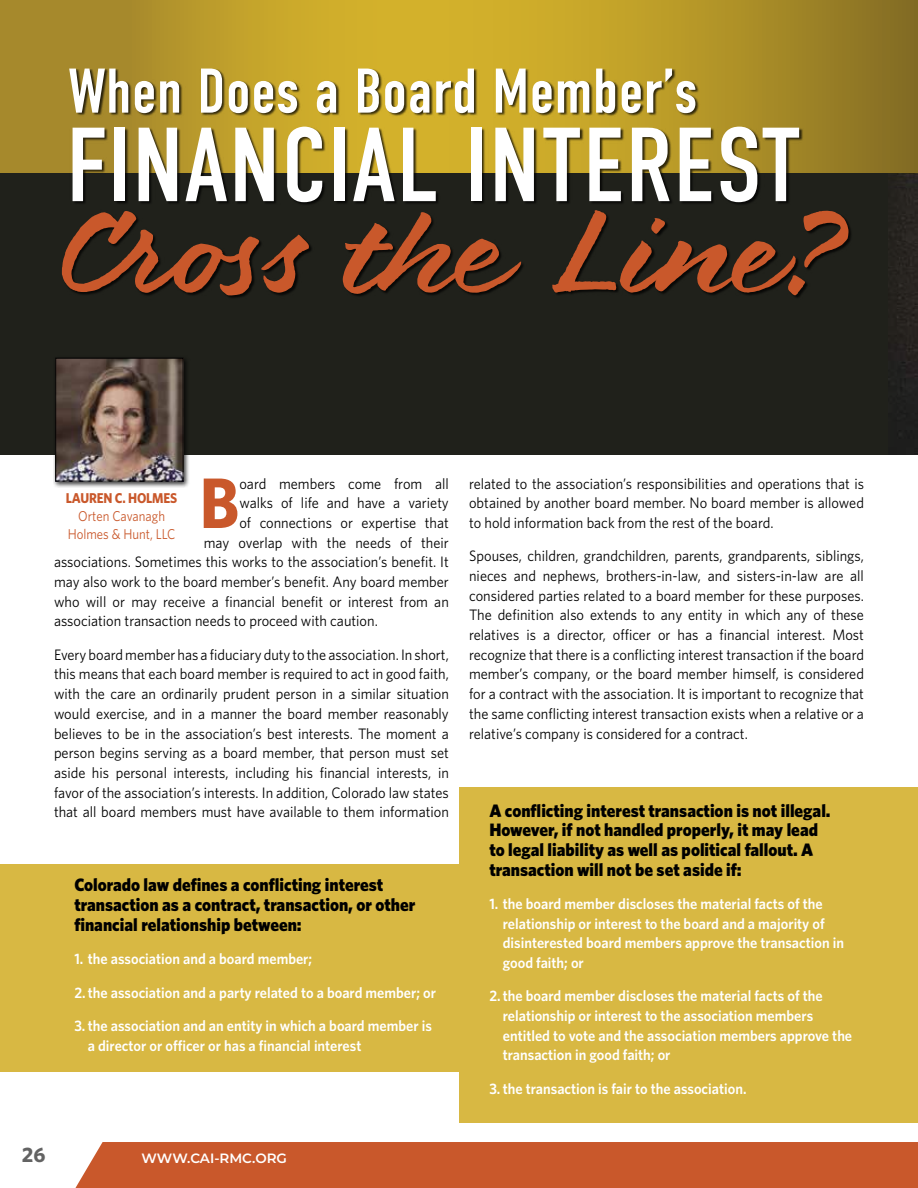
<style>
.page{position:relative;width:918px;height:1188px;background:#fff}
.page>*{position:absolute;margin:0;border:0;box-sizing:border-box;transform-origin:0 0}
.t1{font:124.5px "Brushland";color:#c9582b}
.t2{font:105px "DIN Condensed";letter-spacing:.01em;color:#fff}
.t3{font:700 71.7px "Whitney";color:#c9582b;scale:.95 1}
.t4{font:63px "DIN Condensed";color:#fff}
.t5{font:700 21px "Whitney";color:#636363}
.t6{font:900 18px/19.6px "Whitney";color:#000;scale:.95 1}
.t7{font:15.15px/19.6px "Whitney";color:#000;text-align:justify;scale:.95 1}
.t8{font:600 15.15px/19.6px "Whitney";color:#fff;scale:.95 1}
.t9{font:14.25px/18px "Whitney";color:#c9582b;text-align:center;scale:.9 1}
.t10{font:700 14.25px "Whitney";letter-spacing:-.015em;color:#c9582b;scale:.9 1}
.t11{font:600 13.5px "Montserrat";color:#fff}
</style>
<div class="page">
<div style="left:75px;top:1142px;width:843px;height:46px;background:#c9582b"></div>
<div style="left:0;top:865px;width:459px;height:207px;background:#d8b843"></div>
<div style="left:459px;top:787px;width:459px;height:336px;background:#d8b843"></div>
<div style="left:0;top:0;width:918px;height:454px;background:#20211b"></div>
<img style="left:888px;top:173px;width:30px;height:262px">
<div style="left:53px;top:355px;width:137px;height:133px;background:#000;opacity:.75"></div>
<img style="left:57px;top:360px;width:124px;height:119px">
<div style="left:55px;top:358px;width:128px;height:123px;border:1px solid #000"></div>
<svg style="left:0;top:0;width:918px;height:173px"></svg>
<div style="left:62px;top:69px;width:791px;height:230px;background:#000;opacity:.75"></div>
<h3 class="t4" style="left:68px;top:56px;width:631px">When Does a Board Member’s</h3>
<h2 class="t2" style="left:66px;top:106px;width:737px">FINANCIAL INTEREST</h2>
<h1 class="t1" style="left:54px;top:177px;width:794px">Cross the Line?</h1>
<h3 class="t3" style="left:199px;top:460px;width:44px">B</h3>
<p class="t7" style="left:239px;top:473px;width:222px">oard members come from all</p>
<p class="t10" style="left:66px;top:489px;width:125px">LAUREN C. HOLMES</p>
<p class="t9" style="left:68px;top:506px;width:121px">Orten Cavanagh<br>Holmes &amp; Hunt, LLC</p>
<p class="t7" style="left:239px;top:493px;width:222px">walks of life and have a variety</p>
<p class="t7" style="left:239px;top:513px;width:222px">of connections or expertise that</p>
<p class="t7" style="left:204px;top:532px;width:260px">may overlap with the needs of their</p>
<p class="t7" style="left:54px;top:552px;width:417px">associations. Sometimes this works to the association’s benefit. It</p>
<p class="t7" style="left:54px;top:572px;width:417px">may also work to the board member’s benefit. Any board member</p>
<p class="t7" style="left:54px;top:591px;width:417px">who will or may receive a financial benefit or interest from an</p>
<p class="t7" style="left:54px;top:611px;width:342px">association transaction needs to proceed with caution.</p>
<p class="t7" style="left:54px;top:644px;width:417px">Every board member has a fiduciary duty to the association. In short, this means that each board member is required to act in good faith, with the care an ordinarily prudent person in a similar situation would exercise, and in a manner the board member reasonably believes to be in the association’s best interests. The moment a person begins serving as a board member, that person must set aside his personal interests, including his financial interests, in favor of the association’s interests. In addition, Colorado law states that all board members must have available to them information</p>
<p class="t6" style="left:74px;top:875px;width:361px">Colorado law defines a conflicting interest transaction as a contract, transaction, or other financial relationship between:</p>
<p class="t8" style="left:74px;top:949px;width:252px">1. the association and a board member;</p>
<p class="t8" style="left:74px;top:982px;width:382px">2.the association and a party related to a board member; or</p>
<p class="t8" style="left:88px;top:1015px;width:364px;text-indent:-14px">3. the association and an entity in which a board member is a director or officer or has a financial interest</p>
<p class="t7" style="left:469px;top:473px;width:417px">related to the association’s responsibilities and operations that is obtained by another board member. No board member is allowed to hold information back from the rest of the board.</p>
<p class="t7" style="left:469px;top:546px;width:417px">Spouses, children, grandchildren, parents, grandparents, siblings, nieces and nephews, brothers-in-law, and sisters-in-law are all considered parties related to a board member for these purposes.<br>The definition also extends to any entity in which any of these relatives is a director, officer or has a financial interest. Most recognize that there is a conflicting interest transaction if the board member’s company, or the board member himself, is considered for a contract with the association. It is important to recognize that the same conflicting interest transaction exists when a relative or a relative’s company is considered for a contract.</p>
<p class="t6" style="left:489px;top:800px;width:361px">A conflicting interest transaction is not illegal.<br>However, if not handled properly, it may lead to legal liability as well as political fallout. A transaction will not be set aside if:</p>
<p class="t8" style="left:503px;top:893px;width:361px;text-indent:-14px">1. the board member discloses the material facts of the relationship or interest to the board and a majority of disinterested board members approve the transaction in good faith; or</p>
<p class="t8" style="left:503px;top:986px;width:369px;text-indent:-14px">2.the board member discloses the material facts of the relationship or interest to the association members entitled to vote and the association members approve the transaction in good faith; or</p>
<p class="t8" style="left:489px;top:1078px;width:272px">3. the transaction is fair to the association.</p>
<h3 class="t5" style="left:22px;top:1142px;width:25px">26</h3>
<p class="t11" style="left:141px;top:1149px;width:147px">WWW.CAI-RMC.ORG</p>
</div>
